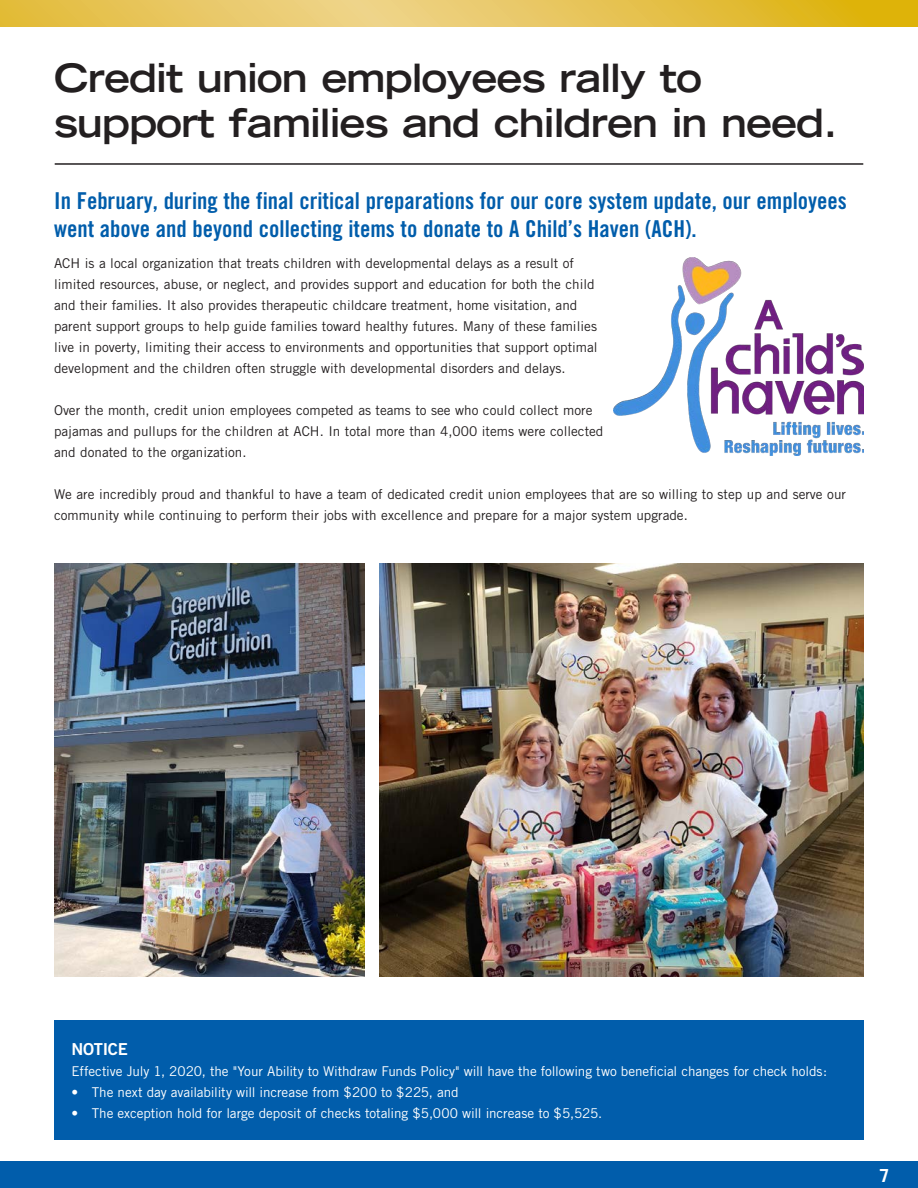
<style>
.page{position:relative;width:918px;height:1188px;background:#fff}
.page>*{position:absolute;margin:0;border:0;box-sizing:border-box;transform-origin:0 0}
.Headline{font:700 expanded 39px/45px "Trade Gothic LH";letter-spacing:-.025em;color:#231f20}
.Copy{font:23.25px/27.9px "Trade Gothic Bold Cond Twenty";color:#015dab}
.t1{font:700 18px "Trade Gothic";color:#fff}
.t2{font:16.5px "Trade Gothic Bold Two";letter-spacing:-.015em;color:#fff}
.Copy-2{font:13.5px/21px "Trade Gothic";color:#231f20}
.t3{font:13.5px "Trade Gothic";letter-spacing:-.005em;color:#fff}
</style>
<div class="page">
<hr style="left:55px;top:163px;width:808px;height:2px;background:#231f20">
<img style="left:614px;top:258px;width:250px;height:197px">
<img style="left:55px;top:563px;width:310px;height:414px">
<img style="left:379px;top:563px;width:485px;height:414px">
<div style="left:54px;top:1020px;width:810px;height:120px;background:#015dab"></div>
<div style="left:0;top:1161px;width:918px;height:27px;background:#015dab"></div>
<svg style="left:0;top:0;width:918px;height:27px;background:#e6c352"></svg>
<p class="Headline" style="left:54px;top:54px;width:785px">Credit union employees rally to support families and children in need.</p>
<p class="Copy" style="left:54px;top:187px;width:794px">In February, during the final critical preparations for our core system update, our employees went above and beyond collecting items to donate to A Child’s Haven (ACH).</p>
<p class="Copy-2" style="left:54px;top:253px;width:545px">ACH is a local organization that treats children with developmental delays as a result of limited resources, abuse, or neglect, and provides support and education for both the child and their families. It also provides therapeutic childcare treatment, home visitation, and parent support groups to help guide families toward healthy futures. Many of these families live in poverty, limiting their access to environments and opportunities that support optimal development and the children often struggle with developmental disorders and delays.</p>
<p class="Copy-2" style="left:54px;top:400px;width:551px">Over the month, credit union employees competed as teams to see who could collect more pajamas and pullups for the children at ACH. In total more than 4,000 items were collected and donated to the organization.</p>
<p class="Copy-2" style="left:54px;top:484px;width:794px">We are incredibly proud and thankful to have a team of dedicated credit union employees that are so willing to step up and serve our community while continuing to perform their jobs with excellence and prepare for a major system upgrade.</p>
<p class="t2" style="left:71px;top:1039px;width:58px">NOTICE</p>
<p class="t3" style="left:71px;top:1063px;width:757px">Effective July 1, 2020, the "Your Ability to Withdraw Funds Policy" will have the following two beneficial changes for check holds:</p>
<p class="t3" style="left:71px;top:1084px;width:389px">• The next day availability will increase from $200 to $225, and</p>
<p class="t3" style="left:71px;top:1105px;width:532px">• The exception hold for large deposit of checks totaling $5,000 will increase to $5,525.</p>
<p class="t1" style="left:879px;top:1165px;width:12px">7</p>
</div>
